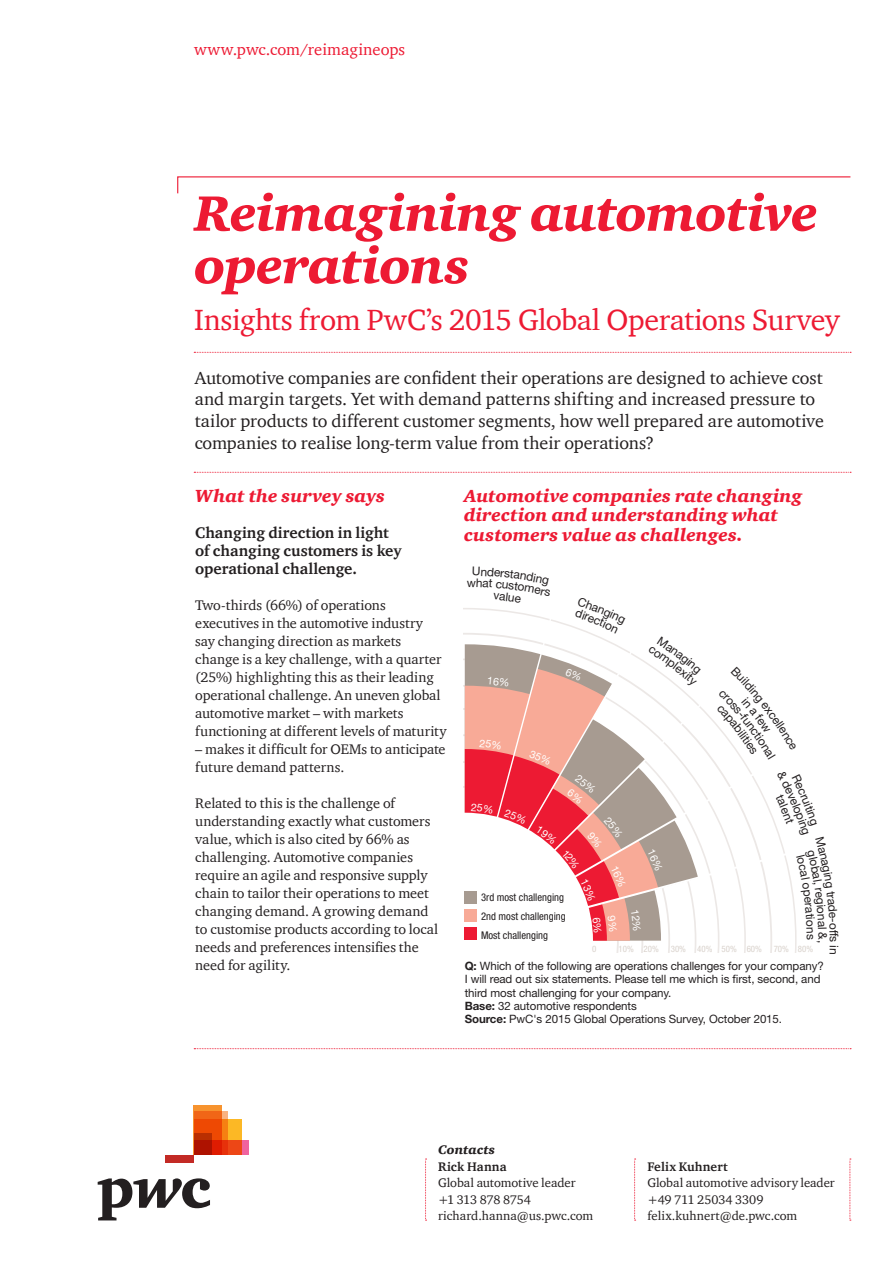
<style>
.page{position:relative;width:893px;height:1263px;background:#fff}
.page>*{position:absolute;margin:0;border:0;box-sizing:border-box;transform-origin:0 0}
.Body_copy{font:italic 900 51px/52.5px "ITC Charter Com";letter-spacing:-.015em;color:#ed1a33}
.Body_copy-2{font:30px "ITC Charter Com";letter-spacing:-.015em;color:#ed1a33}
.Body_copy-3{font:18px/21.8px "ITC Charter Com";color:#231f20}
.Heading_style_1{font:italic 900 18px/19.5px "ITC Charter Com";letter-spacing:.005em;color:#ed1a33}
.Body_copy-4{font:16.5px "ITC Charter Com";color:#ed1a33}
.Body_copy_-_space_af{font:700 15.75px/18px "ITC Charter Com";color:#231f20}
.Body_copy_-_space_af-2{font:14.25px/18px "ITC Charter Com";color:#231f20}
.Body_copy-5{font:12.75px "ITC Charter Com";letter-spacing:-.005em;color:#231f20}
.Body_copy-6{font:700 12.75px "ITC Charter Com";letter-spacing:.015em;color:#231f20}
.Body_copy-7{font:italic 900 12.75px "ITC Charter Com";letter-spacing:.005em;color:#231f20}
.t1{font:12px "Helvetica Neue LT Com";color:#231f20}
.t2{font:11.55px/13.4px "Helvetica Neue LT Com";letter-spacing:-.005em;color:#231f20}
.t3{font:condensed 10.65px/19.2px "Helvetica Neue LT Com";color:#231f20}
.t4{font:condensed 8.85px "Helvetica Neue LT Com";color:#d9d2cc}
.s1{font-weight:700}
</style>
<div class="page">
<svg style="left:634px;top:1159px;width:2px;height:62px"></svg>
<svg style="left:425px;top:1159px;width:2px;height:62px"></svg>
<svg style="left:849px;top:1159px;width:2px;height:62px"></svg>
<div style="left:194px;top:1120px;width:48px;height:35px;background:#fcb825"></div>
<svg style="left:227px;top:1141px;width:22px;height:14px"></svg>
<svg style="left:222px;top:1111px;width:5px;height:44px"></svg>
<svg style="left:194px;top:1106px;width:28px;height:49px"></svg>
<svg style="left:194px;top:1134px;width:17px;height:21px"></svg>
<div style="left:166px;top:1155px;width:28px;height:7px;background:#c32a25"></div>
<svg style="left:98px;top:1178px;width:112px;height:42px"></svg>
<svg style="left:177px;top:176px;width:674px;height:18px"></svg>
<svg style="left:194px;top:352px;width:657px;height:1px"></svg>
<svg style="left:194px;top:472px;width:657px;height:1px"></svg>
<svg style="left:194px;top:1048px;width:657px;height:1px"></svg>
<svg style="left:463px;top:608px;width:334px;height:345px"></svg>
<p class="Body_copy-4" style="left:194px;top:39px;width:212px">www.pwc.com/reimagineops</p>
<p class="Body_copy" style="left:194px;top:186px;width:625px">Reimagining automotive operations</p>
<p class="Body_copy-2" style="left:194px;top:301px;width:647px">Insights from PwC’s 2015 Global Operations Survey</p>
<p class="Body_copy-3" style="left:195px;top:366px;width:631px">Automotive companies are confident their operations are designed to achieve cost and margin targets. Yet with demand patterns shifting and increased pressure to tailor products to different customer segments, how well prepared are automotive companies to realise long-term value from their operations?</p>
<p class="Heading_style_1" style="left:195px;top:485px;width:191px">What the survey says</p>
<p class="Body_copy_-_space_af" style="left:195px;top:523px;width:208px">Changing direction in light of changing customers is key operational challenge.</p>
<p class="Body_copy_-_space_af-2" style="left:195px;top:595px;width:253px">Two-thirds (66%) of operations executives in the automotive industry<br>say changing direction as markets change is a key challenge, with a quarter (25%) highlighting this as their leading operational challenge. An uneven global automotive market – with markets functioning at different levels of maturity</p>
<p class="Body_copy_-_space_af-2" style="left:195px;top:739px;width:252px">– makes it difficult for OEMs to anticipate future demand patterns.</p>
<p class="Body_copy_-_space_af-2" style="left:195px;top:793px;width:244px">Related to this is the challenge of understanding exactly what customers value, which is also cited by 66% as challenging. Automotive companies require an agile and responsive supply chain to tailor their operations to meet changing demand. A growing demand to customise products according to local needs and preferences intensifies the need for agility.</p>
<p class="Heading_style_1" style="left:464px;top:486px;width:340px">Automotive companies rate changing direction and understanding what customers value as challenges.</p>
<p class="t3" style="left:481px;top:887px;width:86px">3rd most challenging<br>2nd most challenging<br>Most challenging</p>
<p class="t1" style="left:841px;top:936px;width:8px;rotate:90deg">s</p>
<p class="t1" style="left:830px;top:940px;width:5px;rotate:90deg">,</p>
<p class="t2" style="left:465px;top:959px;width:361px"><span class="s1">Q:</span> Which of the following are operations challenges for your company?<br>I will read out six statements. Please tell me which is first, second, and third most challenging for your company.<br><span class="s1">Base:</span> 32 automotive respondents<br><span class="s1">Source:</span> PwC's 2015 Global Operations Survey, October 2015.</p>
<p class="t4" style="left:592px;top:943px;width:6px">0</p>
<p class="t4" style="left:619px;top:943px;width:42px">10% 20%</p>
<p class="t4" style="left:671px;top:943px;width:17px">30%</p>
<p class="t4" style="left:697px;top:943px;width:66px">40% 50% 60%</p>
<p class="t4" style="left:774px;top:943px;width:41px">70% 80%</p>
<p class="Body_copy-7" style="left:438px;top:1142px;width:59px">Contacts</p>
<p class="Body_copy-6" style="left:438px;top:1159px;width:70px">Rick Hanna</p>
<p class="Body_copy-5" style="left:438px;top:1175px;width:139px">Global automotive leader</p>
<p class="Body_copy-5" style="left:438px;top:1192px;width:94px">+1 313 878 8754</p>
<p class="Body_copy-5" style="left:438px;top:1208px;width:157px">richard.hanna@us.pwc.com</p>
<p class="Body_copy-6" style="left:647px;top:1159px;width:82px">Felix Kuhnert</p>
<p class="Body_copy-5" style="left:647px;top:1175px;width:189px">Global automotive advisory leader</p>
<p class="Body_copy-5" style="left:647px;top:1192px;width:117px">+49 711 25034 3309</p>
<p class="Body_copy-5" style="left:647px;top:1208px;width:151px">felix.kuhnert@de.pwc.com</p>
</div>
